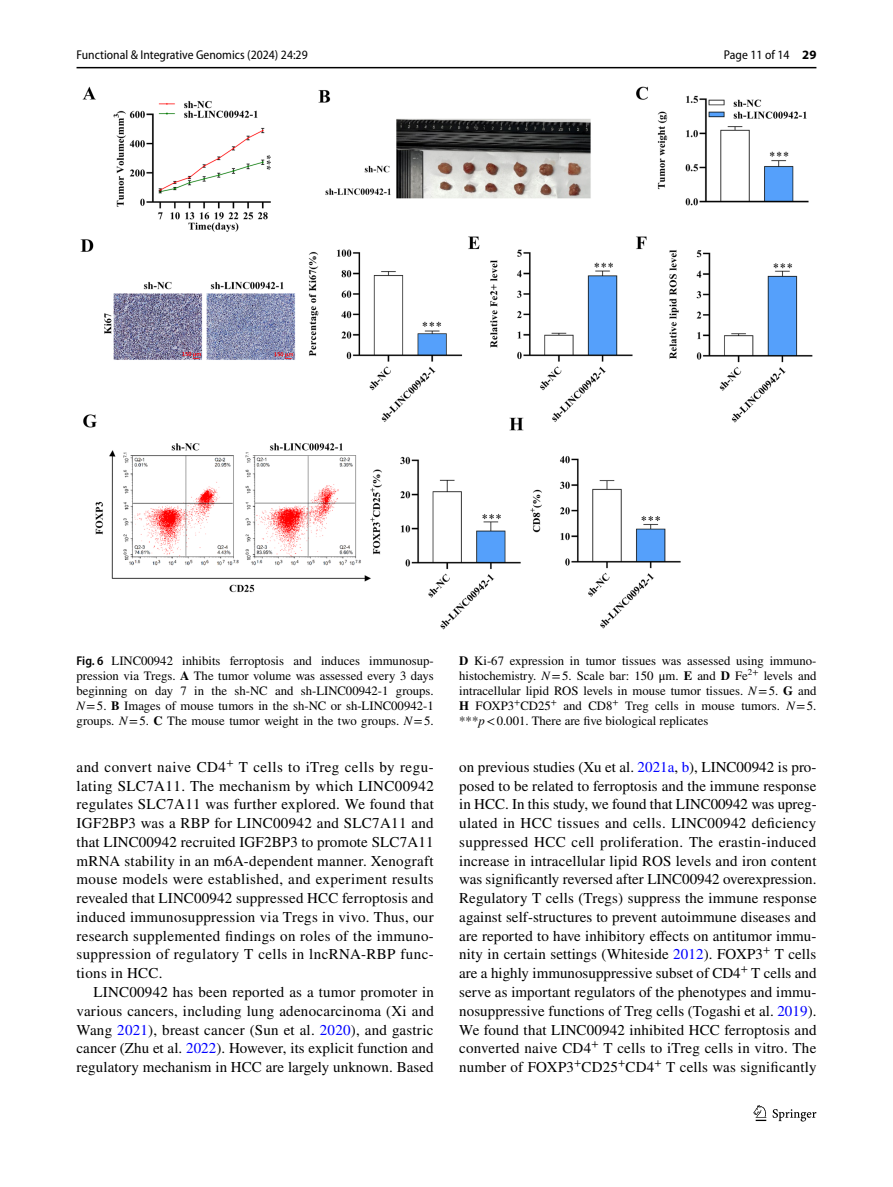
<style>
.page{position:relative;width:893px;height:1187px;background:#fff}
.page>*{position:absolute;margin:0;border:0;box-sizing:border-box;transform-origin:0 0}
.t1{font:15px/18.8px "STIX";letter-spacing:.015em;color:#000;text-align:justify}
.t2{font:12.75px/15px "STIX";color:#000;text-align:justify}
.t3{font:semi-condensed 12.75px "Myriad Pro";color:#000}
.s1{font-weight:700;font-stretch:normal}
.s2{font-family:"Myriad Pro";font-weight:600;font-stretch:semi-condensed}
.s3{font-weight:700}
.s4{font-style:italic}
.s5{color:#00f}
</style>
<div class="page">
<hr style="left:77px;top:67px;width:739px;height:1px;background:#000">
<svg style="left:753px;top:1105px;width:13px;height:15px"></svg>
<svg style="left:773px;top:1109px;width:43px;height:12px"></svg>
<img style="left:80px;top:87px;width:732px;height:543px">
<p class="t3" style="left:77px;top:48px;width:233px">Functional &amp; Integrative Genomics (2024) 24:29</p>
<p class="t3" style="left:724px;top:48px;width:94px">Page 11 of 14 <span class="s1">29</span></p>
<p class="t2" style="left:77px;top:654px;width:359px"><span class="s2">Fig. 6</span> LINC00942 inhibits ferroptosis and induces immunosup&shy;pression via Tregs. <span class="s3">A</span> The tumor volume was assessed every 3 days beginning on day 7 in the sh-NC and sh-LINC00942-1 groups.<br><span class="s4">N</span>=5. <span class="s3">B</span> Images of mouse tumors in the sh-NC or sh-LINC00942-1 groups. <span class="s4">N</span>=5. <span class="s3">C</span> The mouse tumor weight in the two groups. <span class="s4">N</span>=5.</p>
<p class="t2" style="left:459px;top:654px;width:359px"><span class="s3">D</span> Ki-67 expression in tumor tissues was assessed using immuno&shy;histochemistry. <span class="s4">N</span>=5. Scale bar: 150 μm. <span class="s3">E</span> and <span class="s3">D</span> Fe<sup>2+</sup> levels and intracellular lipid ROS levels in mouse tumor tissues. <span class="s4">N</span>=5. <span class="s3">G</span> and <span class="s3">H</span> FOXP3<sup>+</sup>CD25<sup>+</sup> and CD8<sup>+</sup> Treg cells in mouse tumors. <span class="s4">N</span>=5. ***<span class="s4">p</span>&lt;0.001. There are five biological replicates</p>
<p class="t1" style="left:77px;top:758px;width:359px">and convert naive CD4<sup>+</sup> T cells to iTreg cells by regu&shy;lating SLC7A11. The mechanism by which LINC00942 regulates SLC7A11 was further explored. We found that IGF2BP3 was a RBP for LINC00942 and SLC7A11 and that LINC00942 recruited IGF2BP3 to promote SLC7A11 mRNA stability in an m6A-dependent manner. Xenograft mouse models were established, and experiment results revealed that LINC00942 suppressed HCC ferroptosis and induced immunosuppression via Tregs in vivo. Thus, our research supplemented findings on roles of the immuno&shy;suppression of regulatory T cells in lncRNA-RBP func&shy;tions in HCC.</p>
<p class="t1" style="left:77px;top:983px;width:359px;text-indent:17px">LINC00942 has been reported as a tumor promoter in various cancers, including lung adenocarcinoma (Xi and Wang <span class="s5">2021</span>), breast cancer (Sun et al. <span class="s5">2020</span>), and gastric cancer (Zhu et al. <span class="s5">2022</span>). However, its explicit function and regulatory mechanism in HCC are largely unknown. Based</p>
<p class="t1" style="left:459px;top:758px;width:359px">on previous studies (Xu et al. <span class="s5">2021a</span>, <span class="s5">b</span>), LINC00942 is pro&shy;posed to be related to ferroptosis and the immune response in HCC. In this study, we found that LINC00942 was upreg&shy;ulated in HCC tissues and cells. LINC00942 deficiency suppressed HCC cell proliferation. The erastin-induced increase in intracellular lipid ROS levels and iron content was significantly reversed after LINC00942 overexpression.<br>Regulatory T cells (Tregs) suppress the immune response against self-structures to prevent autoimmune diseases and are reported to have inhibitory effects on antitumor immu&shy;nity in certain settings (Whiteside <span class="s5">2012</span>). FOXP3<sup>+</sup> T cells are a highly immunosuppressive subset of CD4<sup>+</sup> T cells and serve as important regulators of the phenotypes and immu&shy;nosuppressive functions of Treg cells (Togashi et al. <span class="s5">2019</span>).<br>We found that LINC00942 inhibited HCC ferroptosis and converted naive CD4<sup>+</sup> T cells to iTreg cells in vitro. The number of FOXP3<sup>+</sup>CD25<sup>+</sup>CD4<sup>+</sup> T cells was significantly</p>
</div>
